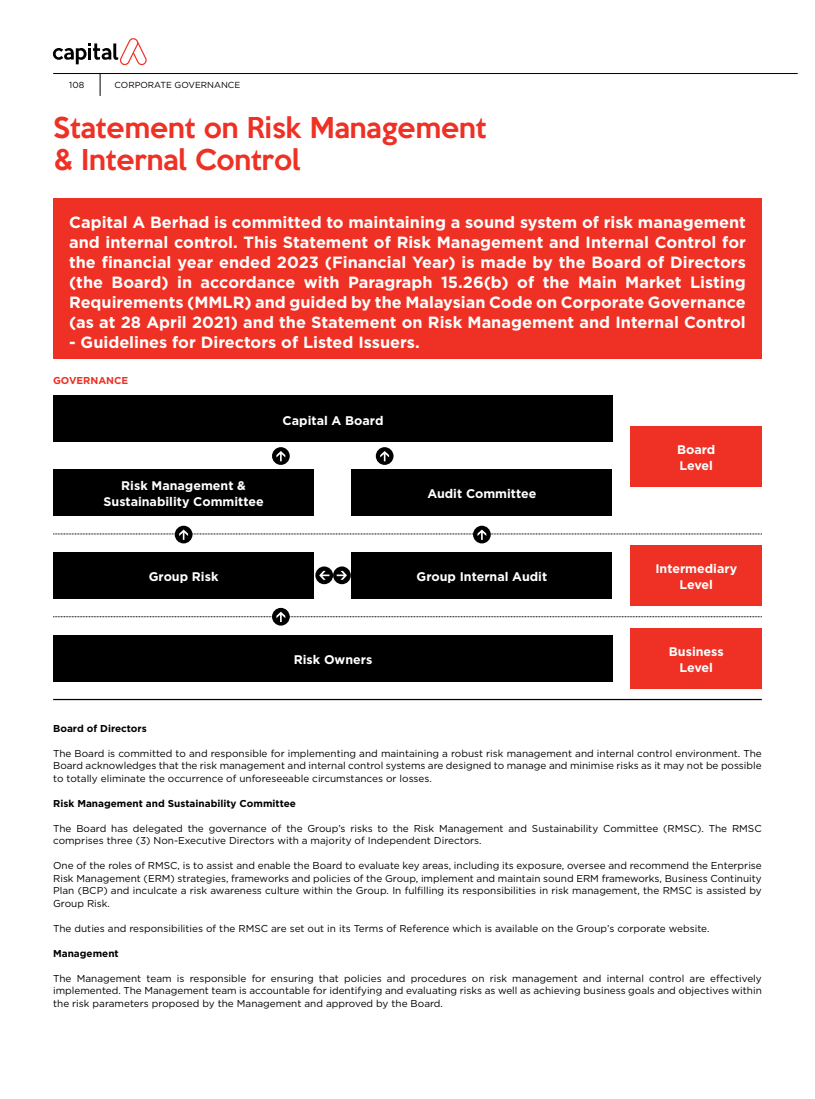
<style>
.page{position:relative;width:815px;height:1099px;background:#fff}
.page>*{position:absolute;margin:0;border:0;box-sizing:border-box;transform-origin:0 0}
.t1{font:500 26.25px/31.5px "Keep Calm";color:#ee3124}
.t2{font:700 16.25px/20px "Gotham";color:#fff;text-align:justify}
.t3{font:700 12.5px/16.2px "Gotham";color:#fff;text-align:center}
.t4{font:10px/12.5px "Gotham";color:#000;text-align:justify}
.t5{font:700 10px "Gotham";color:#000}
.t6{font:700 10px "Gotham";color:#ee3124}
.t7{font:8.75px "Gotham";color:#000}
</style>
<div class="page">
<div style="left:53px;top:396px;width:560px;height:46px;background:#000"></div>
<div style="left:53px;top:635px;width:560px;height:46px;background:#000"></div>
<div style="left:53px;top:469px;width:261px;height:46px;background:#000"></div>
<div style="left:53px;top:552px;width:261px;height:46px;background:#000"></div>
<div style="left:351px;top:469px;width:261px;height:46px;background:#000"></div>
<div style="left:351px;top:552px;width:261px;height:46px;background:#000"></div>
<div style="left:53px;top:198px;width:709px;height:161px;background:#ee3124"></div>
<svg style="left:175px;top:525px;width:17px;height:18px"></svg>
<div style="left:376px;top:447px;width:18px;height:18px;background:#000;border-radius:50%"></div>
<svg style="left:380px;top:451px;width:9px;height:10px"></svg>
<svg style="left:315px;top:566px;width:18px;height:18px"></svg>
<svg style="left:319px;top:571px;width:10px;height:8px"></svg>
<svg style="left:473px;top:525px;width:18px;height:18px"></svg>
<svg style="left:53px;top:529px;width:709px;height:11px"></svg>
<div style="left:631px;top:426px;width:131px;height:60px;background:#ee3124"></div>
<div style="left:631px;top:545px;width:131px;height:60px;background:#ee3124"></div>
<div style="left:631px;top:628px;width:131px;height:60px;background:#ee3124"></div>
<hr style="left:53px;top:699px;width:709px;height:1px;background:#000">
<svg style="left:272px;top:447px;width:18px;height:18px"></svg>
<svg style="left:276px;top:451px;width:9px;height:10px"></svg>
<div style="left:272px;top:608px;width:18px;height:17px;background:#000;border-radius:50%"></div>
<svg style="left:53px;top:611px;width:709px;height:11px"></svg>
<svg style="left:333px;top:566px;width:18px;height:18px"></svg>
<svg style="left:337px;top:571px;width:10px;height:8px"></svg>
<hr style="left:53px;top:73px;width:745px;height:1px;background:#000">
<svg style="left:100px;top:74px;width:1px;height:22px"></svg>
<svg style="left:53px;top:38px;width:94px;height:27px"></svg>
<p class="t7" style="left:69px;top:79px;width:16px">108</p>
<p class="t7" style="left:115px;top:79px;width:127px">CORPORATE GOVERNANCE</p>
<h1 class="t1" style="left:53px;top:110px;width:435px">Statement on Risk Management &amp; Internal Control</h1>
<p class="t2" style="left:69px;top:211px;width:678px">Capital A Berhad is committed to maintaining a sound system of risk management and internal control. This Statement of Risk Management and Internal Control for the financial year ended 2023 (Financial Year) is made by the Board of Directors (the Board) in accordance with Paragraph 15.26(b) of the Main Market Listing Requirements (MMLR) and guided by the Malaysian Code on Corporate Governance (as at 28 April 2021) and the Statement on Risk Management and Internal Control</p>
<h2 class="t2" style="left:69px;top:331px;width:352px">- Guidelines for Directors of Listed Issuers.</h2>
<p class="t6" style="left:53px;top:375px;width:77px">GOVERNANCE</p>
<p class="t3" style="left:283px;top:412px;width:102px">Capital A Board</p>
<p class="t3" style="left:104px;top:477px;width:162px">Risk Management &amp;<br>Sustainability Committee</p>
<p class="t3" style="left:149px;top:568px;width:71px">Group Risk</p>
<p class="t3" style="left:294px;top:651px;width:80px">Risk Owners</p>
<p class="t3" style="left:427px;top:485px;width:111px">Audit Committee</p>
<p class="t3" style="left:417px;top:568px;width:132px">Group Internal Audit</p>
<p class="t3" style="left:677px;top:441px;width:40px;text-align:left">Board<br>Level</p>
<p class="t3" style="left:655px;top:560px;width:83px">Intermediary<br>Level</p>
<p class="t3" style="left:669px;top:643px;width:56px">Business<br>Level</p>
<p class="t5" style="left:53px;top:722px;width:95px">Board of Directors</p>
<p class="t4" style="left:53px;top:746px;width:710px">The Board is committed to and responsible for implementing and maintaining a robust risk management and internal control environment. The Board acknowledges that the risk management and internal control systems are designed to manage and minimise risks as it may not be possible to totally eliminate the occurrence of unforeseeable circumstances or losses.</p>
<p class="t5" style="left:53px;top:797px;width:244px">Risk Management and Sustainability Committee</p>
<p class="t4" style="left:53px;top:821px;width:710px">The Board has delegated the governance of the Group’s risks to the Risk Management and Sustainability Committee (RMSC). The RMSC comprises three (3) Non-Executive Directors with a majority of Independent Directors.</p>
<p class="t4" style="left:53px;top:859px;width:710px">One of the roles of RMSC, is to assist and enable the Board to evaluate key areas, including its exposure, oversee and recommend the Enterprise Risk Management (ERM) strategies, frameworks and policies of the Group, implement and maintain sound ERM frameworks, Business Continuity Plan (BCP) and inculcate a risk awareness culture within the Group. In fulfilling its responsibilities in risk management, the RMSC is assisted by Group Risk.</p>
<p class="t4" style="left:53px;top:921px;width:658px">The duties and responsibilities of the RMSC are set out in its Terms of Reference which is available on the Group’s corporate website.</p>
<p class="t5" style="left:53px;top:947px;width:67px">Management</p>
<p class="t4" style="left:53px;top:971px;width:710px">The Management team is responsible for ensuring that policies and procedures on risk management and internal control are effectively implemented. The Management team is accountable for identifying and evaluating risks as well as achieving business goals and objectives within the risk parameters proposed by the Management and approved by the Board.</p>
</div>
